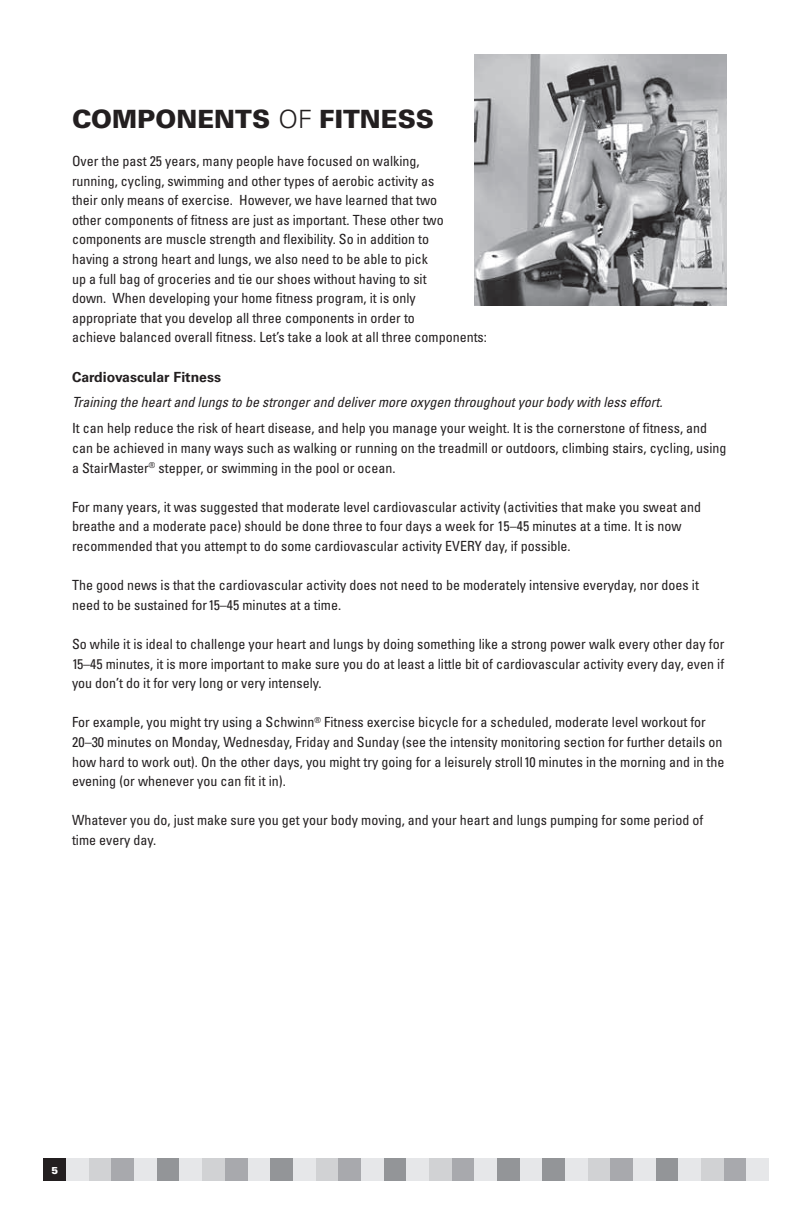
<style>
.page{position:relative;width:792px;height:1224px;background:#fff}
.page>*{position:absolute;margin:0;border:0;box-sizing:border-box;transform-origin:0 0}
.t1{font:900 25.2px "Univers";color:#231f20}
.t2{font:condensed 14px/19.6px "Univers";color:#231f20}
.t3{font:italic condensed 14px "Univers";color:#231f20}
.t4{font:700 14px "Univers";color:#231f20}
.t5{font:900 10px "Univers";color:#fff}
.s1{font-weight:300}
</style>
<div class="page">
<div style="left:44px;top:1159px;width:22px;height:22px;background:#231f20"></div>
<div style="left:66px;top:1159px;width:23px;height:22px;background:#e6e7e9"></div>
<div style="left:89px;top:1159px;width:23px;height:22px;background:#d1d2d4"></div>
<div style="left:112px;top:1159px;width:22px;height:22px;background:#a8a9ad"></div>
<div style="left:134px;top:1159px;width:23px;height:22px;background:#e6e7e9"></div>
<div style="left:157px;top:1159px;width:23px;height:22px;background:#939598"></div>
<div style="left:180px;top:1159px;width:22px;height:22px;background:#e6e7e9"></div>
<div style="left:202px;top:1159px;width:23px;height:22px;background:#d1d2d4"></div>
<div style="left:225px;top:1159px;width:23px;height:22px;background:#a8a9ad"></div>
<div style="left:248px;top:1159px;width:22px;height:22px;background:#e6e7e9"></div>
<div style="left:270px;top:1159px;width:23px;height:22px;background:#939598"></div>
<div style="left:293px;top:1159px;width:23px;height:22px;background:#e6e7e9"></div>
<div style="left:316px;top:1159px;width:22px;height:22px;background:#d1d2d4"></div>
<div style="left:338px;top:1159px;width:23px;height:22px;background:#a8a9ad"></div>
<div style="left:361px;top:1159px;width:23px;height:22px;background:#e6e7e9"></div>
<div style="left:384px;top:1159px;width:22px;height:22px;background:#939598"></div>
<div style="left:406px;top:1159px;width:23px;height:22px;background:#e6e7e9"></div>
<div style="left:429px;top:1159px;width:23px;height:22px;background:#d1d2d4"></div>
<div style="left:452px;top:1159px;width:22px;height:22px;background:#a8a9ad"></div>
<div style="left:474px;top:1159px;width:23px;height:22px;background:#e6e7e9"></div>
<div style="left:497px;top:1159px;width:23px;height:22px;background:#939598"></div>
<div style="left:520px;top:1159px;width:23px;height:22px;background:#e6e7e9"></div>
<div style="left:543px;top:1159px;width:22px;height:22px;background:#939598"></div>
<div style="left:565px;top:1159px;width:23px;height:22px;background:#e6e7e9"></div>
<div style="left:588px;top:1159px;width:23px;height:22px;background:#d1d2d4"></div>
<div style="left:611px;top:1159px;width:22px;height:22px;background:#a8a9ad"></div>
<div style="left:633px;top:1159px;width:23px;height:22px;background:#e6e7e9"></div>
<div style="left:656px;top:1159px;width:23px;height:22px;background:#939598"></div>
<div style="left:679px;top:1159px;width:22px;height:22px;background:#e6e7e9"></div>
<div style="left:701px;top:1159px;width:23px;height:22px;background:#d1d2d4"></div>
<div style="left:724px;top:1159px;width:23px;height:22px;background:#a8a9ad"></div>
<div style="left:747px;top:1159px;width:22px;height:22px;background:#e6e7e9"></div>
<img style="left:474px;top:54px;width:252px;height:252px">
<h1 class="t1" style="left:72px;top:103px;width:364px">COMPONENTS <span class="s1">of</span> FITNESS</h1>
<p class="t2" style="left:72px;top:151px;width:416px">Over the past 25 years, many people have focused on walking,<br>running, cycling, swimming and other types of aerobic activity as<br>their only means of exercise. However, we have learned that two<br>other components of fitness are just as important. These other two components are muscle strength and flexibility. So in addition to<br>having a strong heart and lungs, we also need to be able to pick<br>up a full bag of groceries and tie our shoes without having to sit<br>down. When developing your home fitness program, it is only<br>appropriate that you develop all three components in order to<br>achieve balanced overall fitness. Let’s take a look at all three components:</p>
<p class="t4" style="left:72px;top:368px;width:151px">Cardiovascular Fitness</p>
<p class="t3" style="left:72px;top:394px;width:592px">Training the heart and lungs to be stronger and deliver more oxygen throughout your body with less effort.</p>
<p class="t2" style="left:72px;top:418px;width:656px">It can help reduce the risk of heart disease, and help you manage your weight. It is the cornerstone of fitness, and can be achieved in many ways such as walking or running on the treadmill or outdoors, climbing stairs, cycling, using a StairMaster<sup>®</sup> stepper, or swimming in the pool or ocean.</p>
<p class="t2" style="left:72px;top:497px;width:631px">For many years, it was suggested that moderate level cardiovascular activity (activities that make you sweat and breathe and a moderate pace) should be done three to four days a week for 15–45 minutes at a time. It is now recommended that you attempt to do some cardiovascular activity EVERY day, if possible.</p>
<p class="t2" style="left:72px;top:575px;width:628px">The good news is that the cardiovascular activity does not need to be moderately intensive everyday, nor does it need to be sustained for 15–45 minutes at a time.</p>
<p class="t2" style="left:72px;top:634px;width:654px;text-align:justify">So while it is ideal to challenge your heart and lungs by doing something like a strong power walk every other day for 15–45 minutes, it is more important to make sure you do at least a little bit of cardiovascular activity every day, even if you don’t do it for very long or very intensely.</p>
<p class="t2" style="left:72px;top:712px;width:654px">For example, you might try using a Schwinn<sup>®</sup> Fitness exercise bicycle for a scheduled, moderate level workout for 20–30 minutes on Monday, Wednesday, Friday and Sunday (see the intensity monitoring section for further details on how hard to work out). On the other days, you might try going for a leisurely stroll 10 minutes in the morning and in the evening (or whenever you can fit it in).</p>
<p class="t2" style="left:72px;top:810px;width:633px">Whatever you do, just make sure you get your body moving, and your heart and lungs pumping for some period of time every day.</p>
<p class="t5" style="left:52px;top:1164px;width:8px">5</p>
</div>
